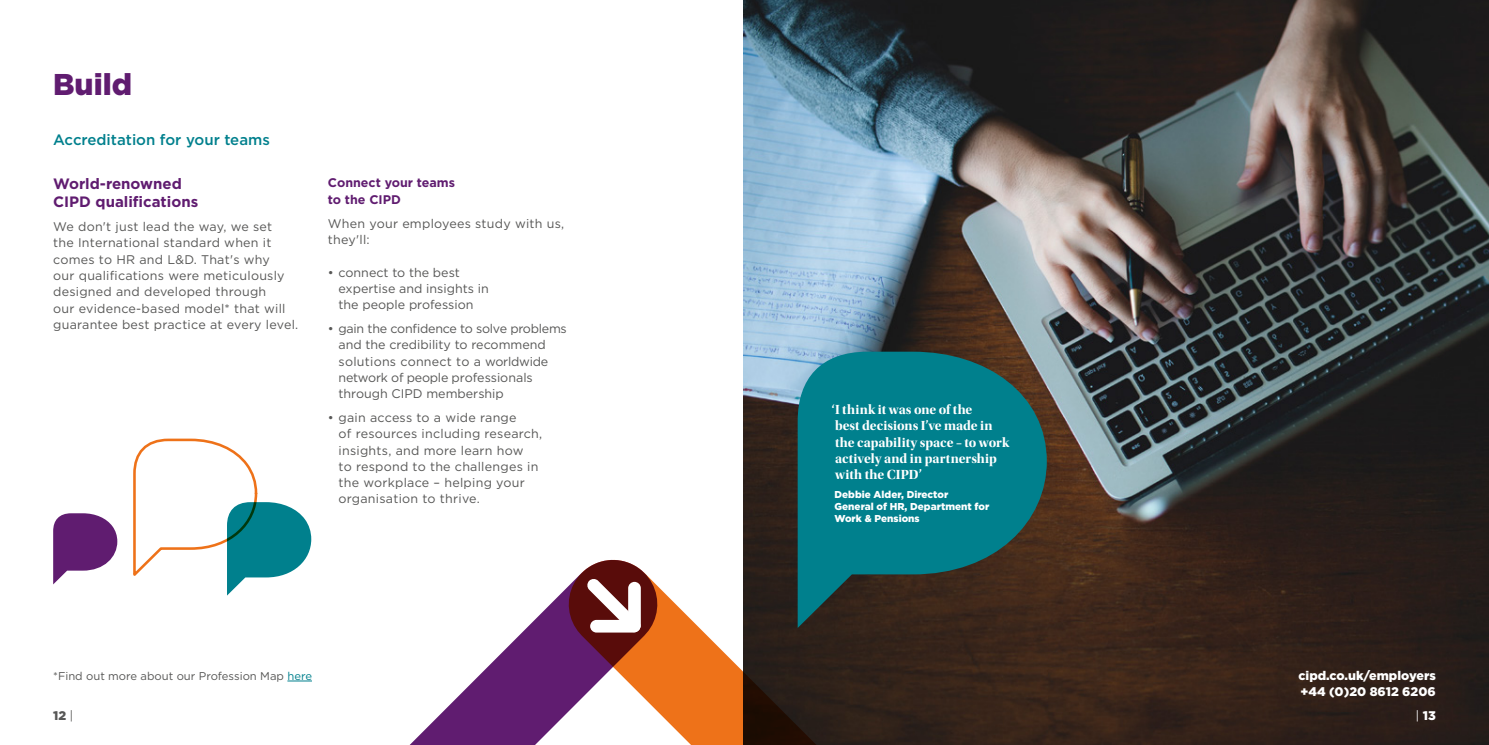
<style>
.page{position:relative;width:1489px;height:745px;background:#fff}
.page>*{position:absolute;margin:0;border:0;box-sizing:border-box;transform-origin:0 0}
.t1{font:900 30px "Gotham";color:#601c70}
.t2{font:700 15px/18px "Gotham";color:#601c70}
.H2-b{font:500 15px "Gotham";color:#00808d}
.quote{font:13.75px/16.2px "Utopia Std Bold Disp";color:#fff}
.body_copy{font:12.5px/16.2px "Gotham";letter-spacing:.02em;color:#575756}
.body_copy-2{font:12.5px/16.2px "Gotham";color:#575756}
.body_copy-3{font:900 12.5px "Gotham";color:#fff}
.t3{font:700 12.5px/16.2px "Gotham";color:#601c70}
.t4{font:900 12.5px "Gotham";color:#575756}
.body_copy-4{font:11.25px "Gotham";color:#575756}
.quote_name{font:900 10px/12px "Gotham";color:#fff}
.s1{color:#00808d}
.s2{font-family:"Gotham Narrow";font-weight:400}
</style>
<div class="page">
<img style="left:743px;top:0;width:745px;height:744px">
<svg style="left:410px;top:613px;width:131px;height:131px"></svg>
<svg style="left:541px;top:527px;width:530px;height:217px"></svg>
<svg style="left:586px;top:578px;width:55px;height:54px"></svg>
<div style="left:590px;top:619px;width:50px;height:13px;background:#fff;border-radius:6px"></div>
<div style="left:628px;top:581px;width:12px;height:50px;background:#fff;border-radius:6px"></div>
<svg style="left:797px;top:351px;width:249px;height:276px;background:#136b71"></svg>
<svg style="left:287px;top:680px;width:25px;height:1px"></svg>
<svg style="left:53px;top:513px;width:64px;height:71px"></svg>
<svg style="left:133px;top:438px;width:178px;height:157px"></svg>
<p class="t1" style="left:53px;top:64px;width:80px">Build</p>
<p class="H2-b" style="left:53px;top:130px;width:218px">Accreditation for your teams</p>
<p class="t2" style="left:53px;top:175px;width:146px">World-renowned<br>CIPD qualifications</p>
<p class="body_copy" style="left:53px;top:218px;width:247px">We don't just lead the way, we set<br>the International standard when it comes to HR and L&amp;D. That's why<br>our qualifications were meticulously designed and developed through<br>our evidence-based model* that will guarantee best practice at every level.</p>
<p class="t3" style="left:328px;top:175px;width:129px">Connect your teams to the CIPD</p>
<p class="body_copy" style="left:328px;top:215px;width:238px">When your employees study with us, they'll:</p>
<p class="body_copy-2" style="left:338px;top:264px;width:152px;text-indent:-11px">• connect to the best expertise and insights in the people profession</p>
<p class="body_copy-2" style="left:338px;top:320px;width:230px;text-indent:-11px">• gain the confidence to solve problems and the credibility to recommend solutions connect to a worldwide network of people professionals through CIPD membership</p>
<p class="body_copy" style="left:338px;top:409px;width:205px;text-indent:-11px">• gain access to a wide range<br>of resources including research, insights, and more learn how<br>to respond to the challenges in the workplace – helping your organisation to thrive.</p>
<p class="quote" style="left:831px;top:401px;width:179px">‘I think it was one of the<br>best decisions I’ve made in the capability space – to work actively and in partnership with the CIPD’</p>
<p class="quote_name" style="left:834px;top:488px;width:156px">Debbie Alder, Director<br>General of HR, Department for<br>Work &amp; Pensions</p>
<p class="body_copy-4" style="left:53px;top:668px;width:260px">*Find out more about our Profession Map <span class="s1">here</span></p>
<p class="t4" style="left:53px;top:706px;width:21px">12 <span class="s2">|</span></p>
<p class="body_copy-3" style="left:1298px;top:666px;width:139px">cipd.co.uk/employers</p>
<p class="body_copy-3" style="left:1300px;top:683px;width:137px">+44 (0)20 8612 6206</p>
<p class="body_copy-3" style="left:1415px;top:706px;width:21px"><span class="s2">|</span> 13</p>
</div>
